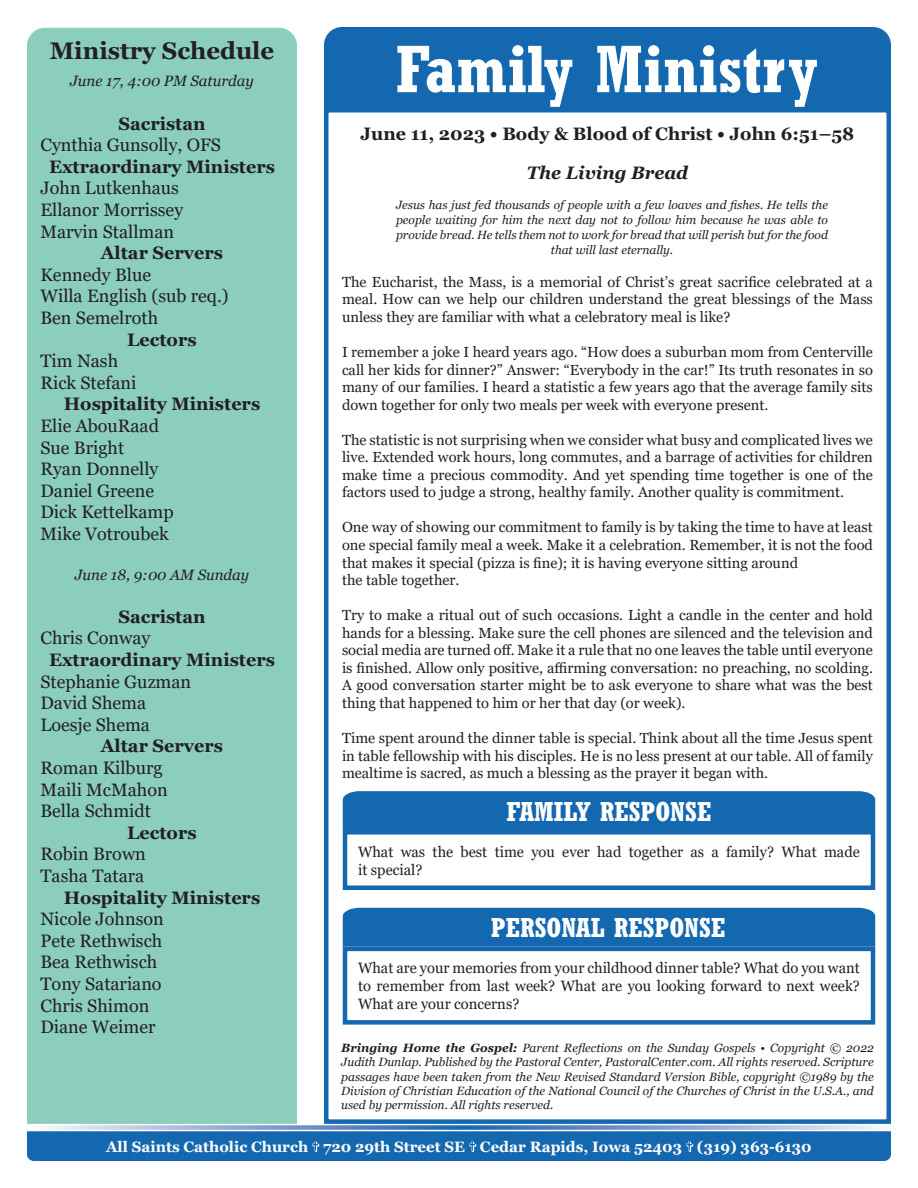
<style>
.page{position:relative;width:918px;height:1188px;background:#fff}
.page>*{position:absolute;margin:0;border:0;box-sizing:border-box;transform-origin:0 0}
.t1{font:700 condensed 66px "Rockwell";color:#fff}
.t2{font:700 condensed 27px "Rockwell";color:#fff}
.t3{font:700 24px "Georgia";color:#231f20}
.t4{font:18px "Georgia";color:#231f20}
.t5{font:700 18px "Georgia";color:#231f20}
.t6{font:italic 700 18px "Georgia";color:#231f20}
.t7{font:15px/18px "Georgia";color:#231f20}
.t8{font:700 15px "Georgia";color:#fff}
.t9{font:italic 15px "Georgia";color:#231f20}
.t10{font:14.7px/17.5px "Georgia";color:#231f20;text-align:justify}
.t11{font:italic 12px/14.4px "Georgia";color:#231f20;text-align:justify}
.s1{font-weight:700}
</style>
<div class="page">
<svg style="left:45px;top:1125px;width:836px;height:5px;background:#93add6"></svg>
<div style="left:27px;top:1131px;width:864px;height:30px;background:#1468b0"></div>
<div style="left:27px;top:28px;width:270px;height:1096px;background:#8bcebe"></div>
<div style="left:324px;top:27px;width:567px;height:81px;background:#1468b0"></div>
<div style="left:343px;top:791px;width:532px;height:39px;background:#1468b0"></div>
<div style="left:343px;top:830px;width:532px;height:60px;border:4px solid #1468b0"></div>
<div style="left:343px;top:908px;width:532px;height:39px;background:#1468b0"></div>
<div style="left:343px;top:947px;width:532px;height:78px;border:4px solid #1468b0"></div>
<div style="left:324px;top:108px;width:567px;height:1016px;border:4px solid #1468b0"></div>
<p class="t3" style="left:50px;top:36px;width:226px">Ministry Schedule</p>
<p class="t9" style="left:70px;top:72px;width:185px">June 17, 4:00 PM Saturday</p>
<p class="t5" style="left:118px;top:112px;width:89px">Sacristan</p>
<p class="t4" style="left:40px;top:134px;width:182px">Cynthia Gunsolly, OFS</p>
<p class="t5" style="left:49px;top:155px;width:227px">Extraordinary Ministers</p>
<p class="t4" style="left:40px;top:177px;width:140px">John Lutkenhaus</p>
<p class="t4" style="left:40px;top:199px;width:144px">Ellanor Morrissey</p>
<p class="t4" style="left:40px;top:221px;width:135px">Marvin Stallman</p>
<p class="t5" style="left:101px;top:241px;width:124px">Altar Servers</p>
<p class="t4" style="left:40px;top:264px;width:112px">Kennedy Blue</p>
<p class="t4" style="left:40px;top:285px;width:190px">Willa English (sub req.)</p>
<p class="t4" style="left:40px;top:307px;width:119px">Ben Semelroth</p>
<p class="t5" style="left:127px;top:328px;width:71px">Lectors</p>
<p class="t4" style="left:40px;top:350px;width:79px">Tim Nash</p>
<p class="t4" style="left:40px;top:372px;width:97px">Rick Stefani</p>
<p class="t5" style="left:64px;top:393px;width:198px">Hospitality Ministers</p>
<p class="t4" style="left:40px;top:415px;width:120px">Elie AbouRaad</p>
<p class="t4" style="left:40px;top:437px;width:85px">Sue Bright</p>
<p class="t4" style="left:40px;top:458px;width:119px">Ryan Donnelly</p>
<p class="t4" style="left:40px;top:480px;width:115px">Daniel Greene</p>
<p class="t4" style="left:40px;top:501px;width:135px">Dick Kettelkamp</p>
<p class="t4" style="left:40px;top:523px;width:130px">Mike Votroubek</p>
<p class="t9" style="left:75px;top:565px;width:176px">June 18, 9:00 AM Sunday</p>
<p class="t5" style="left:118px;top:605px;width:89px">Sacristan</p>
<p class="t4" style="left:40px;top:627px;width:111px">Chris Conway</p>
<p class="t5" style="left:49px;top:648px;width:227px">Extraordinary Ministers</p>
<p class="t4" style="left:40px;top:671px;width:152px">Stephanie Guzman</p>
<p class="t4" style="left:40px;top:692px;width:107px">David Shema</p>
<p class="t4" style="left:40px;top:714px;width:111px">Loesje Shema</p>
<p class="t5" style="left:101px;top:735px;width:124px">Altar Servers</p>
<p class="t4" style="left:40px;top:757px;width:124px">Roman Kilburg</p>
<p class="t4" style="left:40px;top:779px;width:129px">Maili McMahon</p>
<p class="t4" style="left:40px;top:800px;width:112px">Bella Schmidt</p>
<p class="t5" style="left:127px;top:821px;width:71px">Lectors</p>
<p class="t4" style="left:40px;top:843px;width:107px">Robin Brown</p>
<p class="t4" style="left:40px;top:865px;width:105px">Tasha Tatara</p>
<p class="t5" style="left:64px;top:886px;width:198px">Hospitality Ministers</p>
<p class="t4" style="left:40px;top:908px;width:125px">Nicole Johnson</p>
<p class="t4" style="left:40px;top:930px;width:123px">Pete Rethwisch</p>
<p class="t4" style="left:40px;top:951px;width:118px">Bea Rethwisch</p>
<p class="t4" style="left:40px;top:973px;width:123px">Tony Satariano</p>
<p class="t4" style="left:40px;top:995px;width:110px">Chris Shimon</p>
<p class="t4" style="left:40px;top:1016px;width:116px">Diane Weimer</p>
<p class="t1" style="left:396px;top:30px;width:423px">Family Ministry</p>
<p class="t5" style="left:361px;top:122px;width:495px">June 11, 2023 • Body &amp; Blood of Christ • John 6:51–58</p>
<p class="t6" style="left:527px;top:161px;width:163px">The Living Bread</p>
<p class="t11" style="left:396px;top:198px;width:434px;line-height:15px;text-align:center">Jesus has just fed thousands of people with a few loaves and fishes. He tells the people waiting for him the next day not to follow him because he was able to provide bread. He tells them not to work for bread that will perish but for the food that will last eternally.</p>
<p class="t10" style="left:342px;top:273px;width:533px">The Eucharist, the Mass, is a memorial of Christ’s great sacrifice celebrated at a meal. How can we help our children understand the great blessings of the Mass unless they are familiar with what a celebratory meal is like?</p>
<p class="t10" style="left:342px;top:343px;width:532px">I remember a joke I heard years ago. “How does a suburban mom from Centerville call her kids for dinner?” Answer: “Everybody in the car!” Its truth resonates in so many of our families. I heard a statistic a few years ago that the average family sits down together for only two meals per week with everyone present.</p>
<p class="t10" style="left:342px;top:431px;width:532px">The statistic is not surprising when we consider what busy and complicated lives we live. Extended work hours, long commutes, and a barrage of activities for children make time a precious commodity. And yet spending time together is one of the factors used to judge a strong, healthy family. Another quality is commitment.</p>
<p class="t10" style="left:342px;top:519px;width:532px">One way of showing our commitment to family is by taking the time to have at least one special family meal a week. Make it a celebration. Remember, it is not the food that makes it special (pizza is fine); it is having everyone sitting around</p>
<p class="t10" style="left:342px;top:572px;width:119px">the table together.</p>
<p class="t10" style="left:342px;top:607px;width:532px">Try to make a ritual out of such occasions. Light a candle in the center and hold hands for a blessing. Make sure the cell phones are silenced and the television and social media are turned off. Make it a rule that no one leaves the table until everyone is finished. Allow only positive, affirming conversation: no preaching, no scolding.<br>A good conversation starter might be to ask everyone to share what was the best thing that happened to him or her that day (or week).</p>
<p class="t10" style="left:342px;top:730px;width:532px">Time spent around the dinner table is special. Think about all the time Jesus spent in table fellowship with his disciples. He is no less present at our table. All of family mealtime is sacred, as much a blessing as the prayer it began with.</p>
<p class="t2" style="left:507px;top:795px;width:206px">FAMILY RESPONSE</p>
<p class="t7" style="left:358px;top:843px;width:503px">What was the best time you ever had together as a family? What made it special?</p>
<p class="t2" style="left:491px;top:912px;width:236px">PERSONAL RESPONSE</p>
<p class="t7" style="left:358px;top:959px;width:503px;text-align:justify">What are your memories from your childhood dinner table? What do you want to remember from last week? What are you looking forward to next week?<br>What are your concerns?</p>
<p class="t11" style="left:341px;top:1041px;width:534px"><span class="s1">Bringing Home the Gospel:</span> Parent Reflections on the Sunday Gospels • Copyright © 2022<br>Judith Dunlap. Published by the Pastoral Center, PastoralCenter.com. All rights reserved. Scripture passages have been taken from the New Revised Standard Version Bible, copyright ©1989 by the Division of Christian Education of the National Council of the Churches of Christ in the U.S.A., and used by permission. All rights reserved.</p>
<p class="t8" style="left:106px;top:1137px;width:707px">All Saints Catholic Church 720 29th Street SE Cedar Rapids, Iowa 52403 (319) 363-6130</p>
</div>
